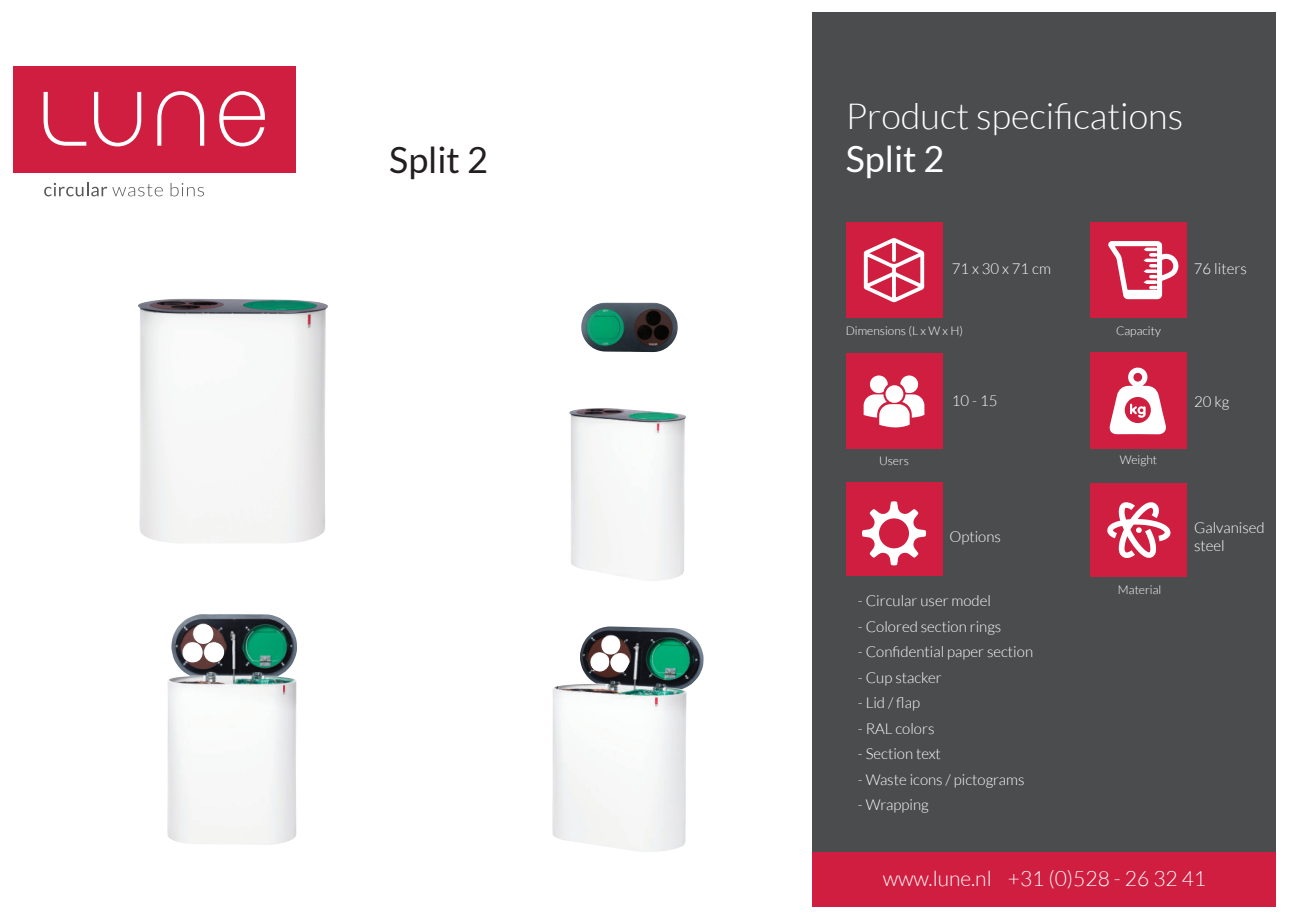
<style>
.page{position:relative;width:1289px;height:919px;background:#fff}
.page>*{position:absolute;margin:0;border:0;box-sizing:border-box;transform-origin:0 0}
.t1{font:300 36px "Lato";color:#fff}
.t2{font:36px "Lato";color:#231f20}
.t3{font:36px "Lato";color:#fff}
.t4{font:300 21px "Lato";color:#fff}
.t5{font:300 15px/18px "Lato";color:#fff}
.t6{font:300 12px "Lato";color:#fff}
</style>
<div class="page">
<div style="left:812px;top:852px;width:464px;height:54px;background:#d01e40"></div>
<div style="left:13px;top:66px;width:282px;height:106px;background:#d01e41"></div>
<svg style="left:44px;top:92px;width:42px;height:54px"></svg>
<svg style="left:94px;top:92px;width:47px;height:54px"></svg>
<svg style="left:157px;top:91px;width:47px;height:55px"></svg>
<svg style="left:219px;top:91px;width:46px;height:55px"></svg>
<svg style="left:44px;top:183px;width:119px;height:13px"></svg>
<svg style="left:170px;top:183px;width:34px;height:13px"></svg>
<div style="left:812px;top:13px;width:464px;height:839px;background:#4b4c4d"></div>
<div style="left:1090px;top:222px;width:96px;height:96px;background:#d01e40"></div>
<svg style="left:1108px;top:241px;width:71px;height:59px"></svg>
<div style="left:1089px;top:483px;width:97px;height:94px;background:#d01e40"></div>
<svg style="left:1107px;top:502px;width:63px;height:56px"></svg>
<div style="left:845px;top:482px;width:97px;height:94px;background:#d01e40"></div>
<svg style="left:862px;top:501px;width:64px;height:64px"></svg>
<div style="left:845px;top:222px;width:97px;height:96px;background:#d01e40"></div>
<svg style="left:863px;top:238px;width:61px;height:64px"></svg>
<div style="left:1090px;top:352px;width:96px;height:97px;background:#d01e40"></div>
<svg style="left:1109px;top:367px;width:57px;height:67px"></svg>
<div style="left:845px;top:354px;width:97px;height:95px;background:#d01e40"></div>
<svg style="left:863px;top:375px;width:61px;height:52px"></svg>
<img style="left:569px;top:408px;width:117px;height:173px">
<img style="left:552px;top:626px;width:151px;height:226px">
<img style="left:581px;top:302px;width:96px;height:50px">
<img style="left:167px;top:614px;width:130px;height:231px">
<img style="left:138px;top:298px;width:190px;height:245px">
<h1 class="t2" style="left:389px;top:146px;width:100px">Split 2</h1>
<h1 class="t1" style="left:845px;top:97px;width:339px">Product specifications</h1>
<h1 class="t3" style="left:845px;top:146px;width:100px">Split 2</h1>
<p class="t5" style="left:951px;top:260px;width:101px">71 x 30 x 71 cm</p>
<p class="t6" style="left:845px;top:325px;width:119px">Dimensions (L x W x H)</p>
<p class="t6" style="left:879px;top:456px;width:32px">Users</p>
<p class="t5" style="left:951px;top:393px;width:47px">10 - 15</p>
<p class="t5" style="left:949px;top:528px;width:53px">Options</p>
<p class="t5" style="left:857px;top:592px;width:135px">- Circular user model</p>
<p class="t5" style="left:857px;top:618px;width:145px">- Colored section rings</p>
<p class="t5" style="left:857px;top:642px;width:177px">- Confidential paper section</p>
<p class="t5" style="left:857px;top:669px;width:85px">- Cup stacker</p>
<p class="t5" style="left:857px;top:693px;width:64px">- Lid / flap</p>
<p class="t5" style="left:857px;top:720px;width:78px">- RAL colors</p>
<p class="t5" style="left:857px;top:745px;width:85px">- Section text</p>
<p class="t5" style="left:857px;top:771px;width:168px">- Waste icons / pictograms</p>
<p class="t5" style="left:857px;top:796px;width:72px">- Wrapping</p>
<p class="t6" style="left:1115px;top:325px;width:46px">Capacity</p>
<p class="t6" style="left:1119px;top:455px;width:39px">Weight</p>
<p class="t6" style="left:1117px;top:584px;width:45px">Material</p>
<p class="t5" style="left:1193px;top:261px;width:54px">76 liters</p>
<p class="t5" style="left:1194px;top:393px;width:37px">20 kg</p>
<p class="t5" style="left:1194px;top:519px;width:72px">Galvanised steel</p>
<h2 class="t4" style="left:882px;top:869px;width:325px">www.lune.nl +31 (0)528 - 26 32 41</h2>
</div>
